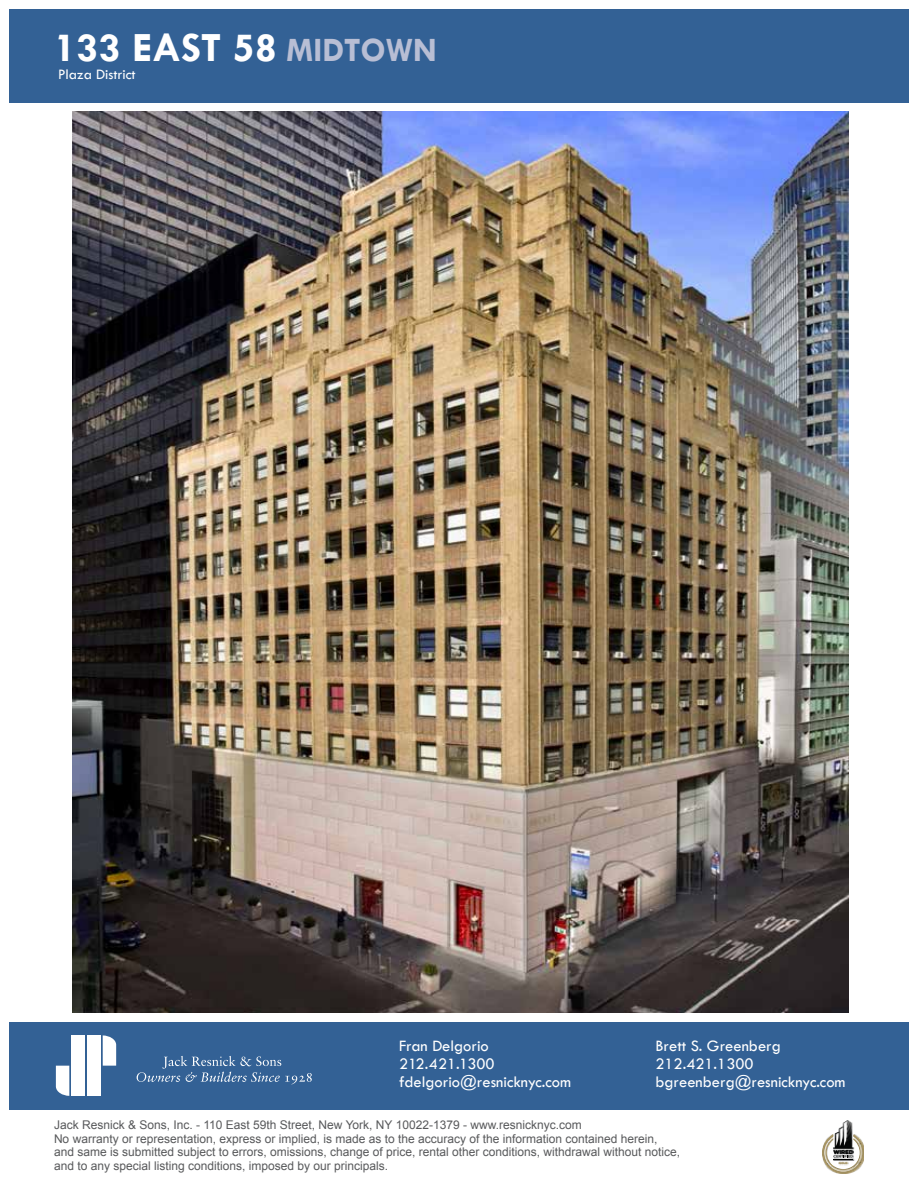
<style>
.page{position:relative;width:918px;height:1188px;background:#fff}
.page>*{position:absolute;margin:0;border:0;box-sizing:border-box;transform-origin:0 0}
.t1{font:700 42px "Tw Cen";color:#fff}
.t2{font:16.5px/18px "Tw Cen";color:#fff}
.t3{font:15px "Tw Cen";color:#fff}
.t4{font:12px/13.5px "Arial";color:#58595b}
.t5{font:900 5.4px "Gotham HTF";color:#010101}
.t6{font:900 3px "Gotham HTF";color:#a39161}
.s1{font-size:34.5px;color:#b8bed4}
</style>
<div class="page">
<div style="left:9px;top:9px;width:900px;height:94px;background:#336195"></div>
<div style="left:9px;top:1022px;width:900px;height:87px;background:#336195"></div>
<svg style="left:103px;top:1035px;width:13px;height:31px"></svg>
<svg style="left:56px;top:1066px;width:13px;height:30px"></svg>
<div style="left:71px;top:1035px;width:14px;height:61px;background:#fff"></div>
<div style="left:87px;top:1035px;width:14px;height:61px;background:#fff"></div>
<svg style="left:137px;top:1056px;width:175px;height:28px"></svg>
<img style="left:73px;top:111px;width:775px;height:902px">
<img style="left:822px;top:1120px;width:42px;height:53px">
<h1 class="t1" style="left:54px;top:22px;width:384px">133 EAST 58 <span class="s1">MIDTOWN</span></h1>
<p class="t3" style="left:58px;top:65px;width:79px">Plaza District</p>
<h2 class="t2" style="left:399px;top:1037px;width:173px">Fran Delgorio<br>212.421.1300 fdelgorio@resnicknyc.com</h2>
<h2 class="t2" style="left:655px;top:1037px;width:192px">Brett S. Greenberg<br>212.421.1300 bgreenberg@resnicknyc.com</h2>
<p class="t4" style="left:54px;top:1118px;width:628px">Jack Resnick &amp; Sons, Inc. - 110 East 59th Street, New York, NY 10022-1379 - www.resnicknyc.com<br>No warranty or representation, express or implied, is made as to the accuracy of the information contained herein, and same is submitted subject to errors, omissions, change of price, rental other conditions, withdrawal without notice, and to any special listing conditions, imposed by our principals.</p>
<p class="t5" style="left:833px;top:1149px;width:21px">WIRED</p>
<p class="t6" style="left:839px;top:1161px;width:10px">GOLD</p>
</div>
